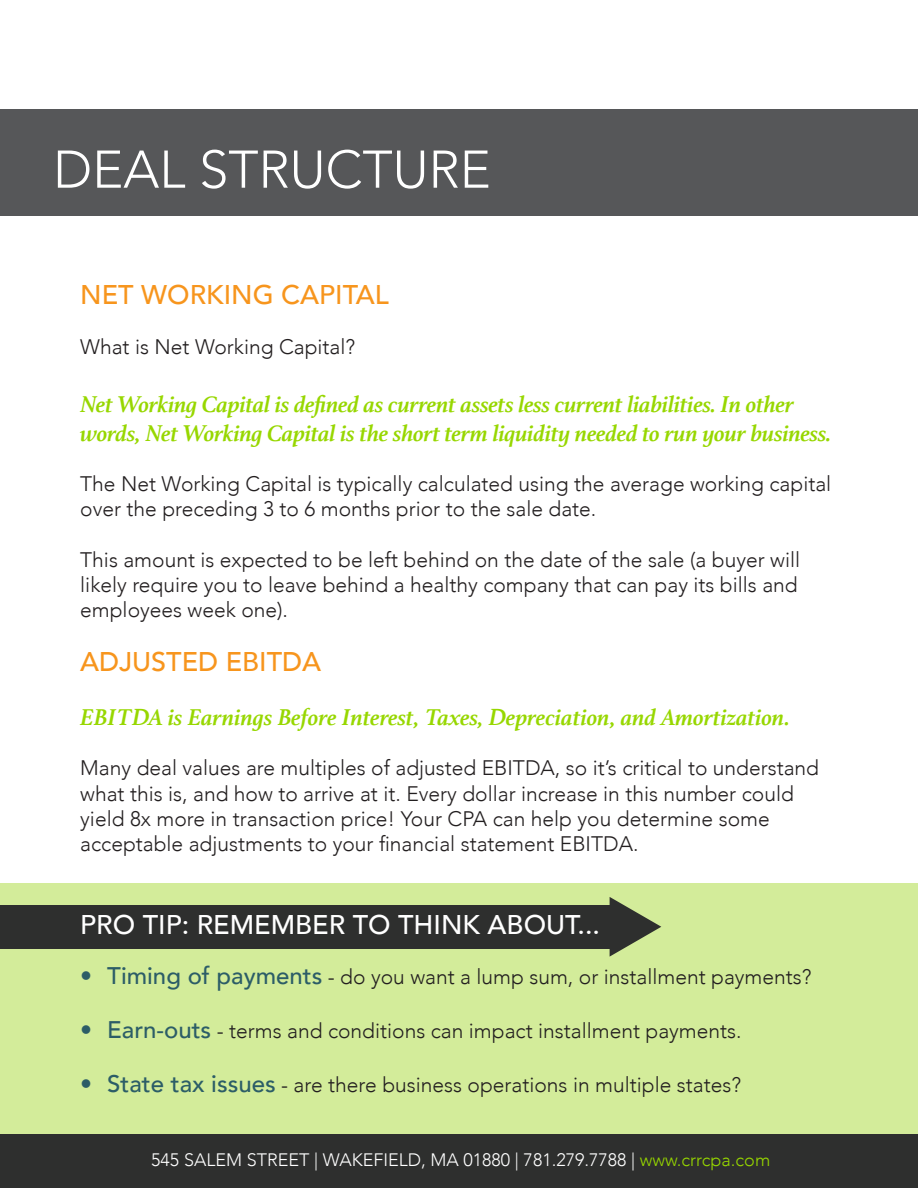
<style>
.page{position:relative;width:918px;height:1188px;background:#fff}
.page>*{position:absolute;margin:0;border:0;box-sizing:border-box;transform-origin:0 0}
.t1{font:300 52.5px "Avenir";color:#fff}
.t2{font:500 27px "Avenir";color:#f7951d}
.t3{font:500 27px "Avenir";color:#fff}
.t4{font:italic 700 24px/28.8px "Athelas";letter-spacing:-.01em;color:#97d700}
.t5{font:300 21px/25.2px "Avenir";color:#231f20}
.t6{font:300 18px "Avenir";color:#fff}
.s1{font-weight:500;font-size:24px;color:#2c5d67}
.s2{color:#97d700}
</style>
<div class="page">
<div style="left:0;top:884px;width:918px;height:250px;background:#d3ec9a"></div>
<div style="left:0;top:109px;width:918px;height:106px;background:#565759"></div>
<div style="left:0;top:905px;width:610px;height:43px;background:#2e2f2e"></div>
<div style="left:0;top:1135px;width:918px;height:53px;background:#2e2f2e"></div>
<svg style="left:610px;top:897px;width:51px;height:60px"></svg>
<p class="t1" style="left:53px;top:139px;width:439px">DEAL STRUCTURE</p>
<p class="t2" style="left:80px;top:271px;width:310px">NET WORKING CAPITAL</p>
<p class="t5" style="left:80px;top:334px;width:277px">What is Net Working Capital?</p>
<p class="t4" style="left:80px;top:389px;width:753px">Net Working Capital is defined as current assets less current liabilities. In other words, Net Working Capital is the short term liquidity needed to run your business.</p>
<p class="t5" style="left:80px;top:471px;width:753px">The Net Working Capital is typically calculated using the average working capital over the preceding 3 to 6 months prior to the sale date.</p>
<p class="t5" style="left:80px;top:547px;width:721px;text-align:justify">This amount is expected to be left behind on the date of the sale (a buyer will likely require you to leave behind a healthy company that can pay its bills and employees week one).</p>
<p class="t2" style="left:80px;top:638px;width:243px">ADJUSTED EBITDA</p>
<p class="t4" style="left:80px;top:702px;width:712px">EBITDA is Earnings Before Interest, Taxes, Depreciation, and Amortization.</p>
<p class="t5" style="left:80px;top:756px;width:740px">Many deal values are multiples of adjusted EBITDA, so it’s critical to understand what this is, and how to arrive at it. Every dollar increase in this number could yield 8x more in transaction price! Your CPA can help you determine some acceptable adjustments to your financial statement EBITDA.</p>
<p class="t3" style="left:80px;top:901px;width:521px">PRO TIP: REMEMBER TO THINK ABOUT...</p>
<p class="t5" style="left:80px;top:964px;width:733px"><span class="s1">• Timing of payments</span> - do you want a lump sum, or installment payments?</p>
<p class="t5" style="left:80px;top:1018px;width:663px"><span class="s1">• Earn-outs</span> - terms and conditions can impact installment payments.</p>
<p class="t5" style="left:80px;top:1072px;width:662px"><span class="s1">• State tax issues</span> - are there business operations in multiple states?</p>
<p class="t6" style="left:151px;top:1149px;width:621px">545 SALEM STREET | WAKEFIELD, MA 01880 | 781.279.7788 | <span class="s2">www.crrcpa.com</span></p>
</div>
